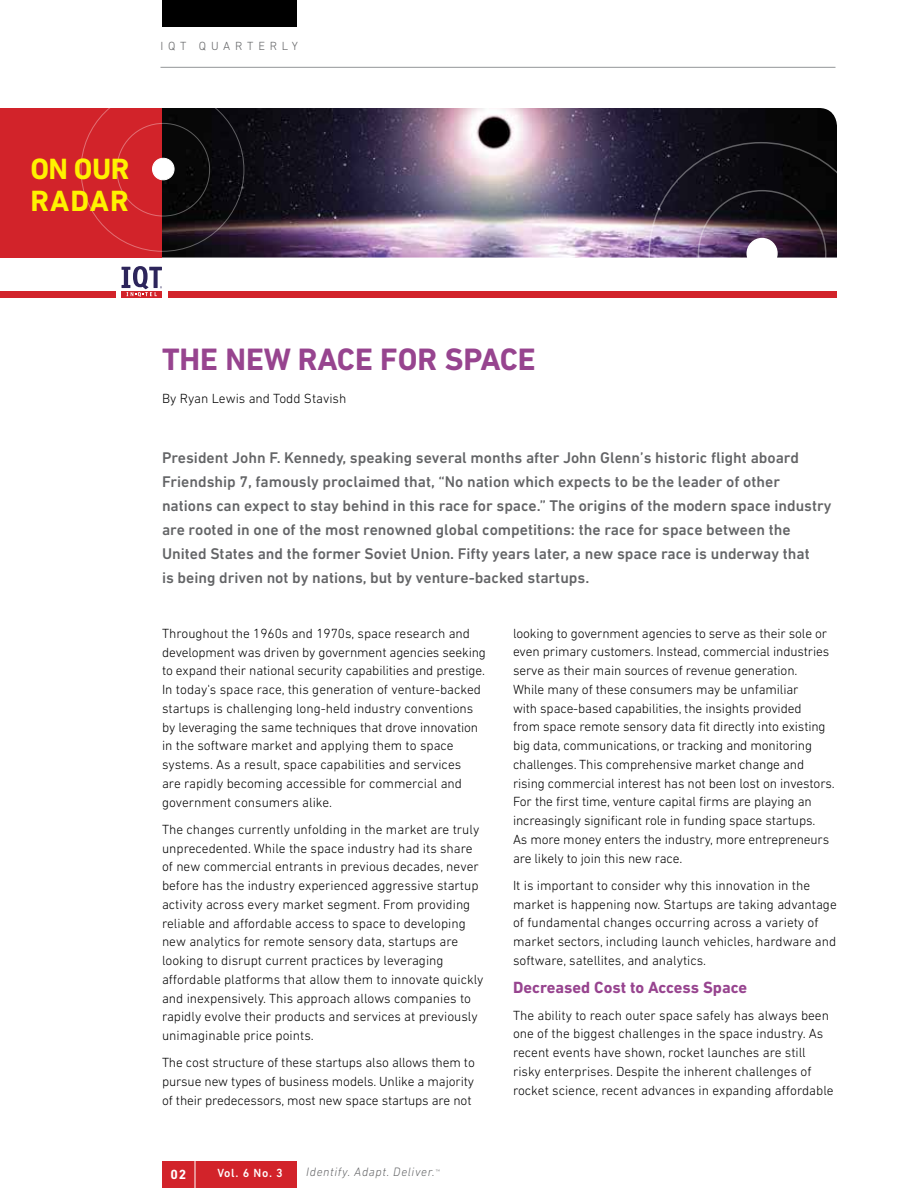
<style>
.page{position:relative;width:918px;height:1188px;background:#fff}
.page>*{position:absolute;margin:0;border:0;box-sizing:border-box;transform-origin:0 0}
.t1{font:700 31.5px "DIN Next LT Pro";color:#97448f}
.t2{font:700 29.85px/32px "DIN Next LT Pro";letter-spacing:.015em;color:#fff200}
.t3{font:700 16.5px "DIN Next LT Pro";color:#97448f}
.t4{font:500 15.75px/24px "DIN Next LT Pro";color:#636466}
.t5{font:300 13.5px/18.8px "DIN Next LT Pro";color:#000}
.t6{font:700 13.5px "DIN Next LT Pro";color:#fff}
.t7{font:italic 300 12.3px "DIN Next LT Pro";letter-spacing:.05em;color:#636466}
.t8{font:300 12px "DIN Next LT Pro";letter-spacing:.395em;color:#636466}
.t9{font:500 12px "DIN Next LT Pro";color:#fff}
.t10{font:italic 300 5.25px "DIN Next LT Pro";color:#636466}
</style>
<div class="page">
<div style="left:162px;top:1161px;width:135px;height:27px;background:#d2232a"></div>
<svg style="left:195px;top:1161px;width:1px;height:27px"></svg>
<hr style="left:160px;top:67px;width:676px;height:1px;background:#939598">
<div style="left:162px;top:0;width:135px;height:27px;background:#000"></div>
<img style="left:162px;top:108px;width:675px;height:150px">
<div style="left:747px;top:239px;width:30px;height:29px;background:#fff;border-radius:50%"></div>
<div style="left:747px;top:238px;width:31px;height:31px;border:2px solid #fff;border-radius:50%"></div>
<div style="left:0;top:108px;width:162px;height:150px;background:#d2232a"></div>
<div style="left:153px;top:158px;width:21px;height:22px;background:#fff;border-radius:50%"></div>
<div style="left:152px;top:158px;width:22px;height:22px;border:1px solid #fff;border-radius:50%"></div>
<div style="left:121px;top:291px;width:41px;height:7px;background:#d2232a"></div>
<svg style="left:122px;top:266px;width:40px;height:31px"></svg>
<div style="left:0;top:291px;width:115px;height:7px;background:#d2232a"></div>
<div style="left:169px;top:291px;width:668px;height:7px;background:#d2232a"></div>
<p class="t8" style="left:160px;top:39px;width:139px">IQT QUARTERLY</p>
<h2 class="t2" style="left:30px;top:153px;width:100px">ON OUR<br>RADAR</h2>
<h1 class="t1" style="left:162px;top:341px;width:375px">THE NEW RACE FOR SPACE</h1>
<p class="t5" style="left:162px;top:389px;width:186px">By Ryan Lewis and Todd Stavish</p>
<p class="t4" style="left:162px;top:446px;width:671px">President John F. Kennedy, speaking several months after John Glenn’s historic flight aboard Friendship 7, famously proclaimed that, “No nation which expects to be the leader of other nations can expect to stay behind in this race for space.” The origins of the modern space industry are rooted in one of the most renowned global competitions: the race for space between the United States and the former Soviet Union. Fifty years later, a new space race is underway that<br>is being driven not by nations, but by venture-backed startups.</p>
<p class="t5" style="left:162px;top:624px;width:325px">Throughout the 1960s and 1970s, space research and development was driven by government agencies seeking to expand their national security capabilities and prestige.<br>In today's space race, this generation of venture-backed startups is challenging long-held industry conventions by leveraging the same techniques that drove innovation in the software market and applying them to space systems. As a result, space capabilities and services<br>are rapidly becoming accessible for commercial and government consumers alike.</p>
<p class="t5" style="left:162px;top:820px;width:323px">The changes currently unfolding in the market are truly unprecedented. While the space industry had its share of new commercial entrants in previous decades, never before has the industry experienced aggressive startup activity across every market segment. From providing reliable and affordable access to space to developing new analytics for remote sensory data, startups are looking to disrupt current practices by leveraging affordable platforms that allow them to innovate quickly and inexpensively. This approach allows companies to rapidly evolve their products and services at previously unimaginable price points.</p>
<p class="t5" style="left:162px;top:1053px;width:314px;text-align:justify">The cost structure of these startups also allows them to pursue new types of business models. Unlike a majority of their predecessors, most new space startups are not</p>
<p class="t6" style="left:171px;top:1166px;width:17px">02</p>
<p class="t9" style="left:218px;top:1166px;width:67px">Vol. 6 No. 3</p>
<p class="t7" style="left:306px;top:1165px;width:130px">Identify. Adapt. Deliver.</p>
<p class="t10" style="left:435px;top:1168px;width:6px">™</p>
<p class="t5" style="left:513px;top:624px;width:323px">looking to government agencies to serve as their sole or even primary customers. Instead, commercial industries serve as their main sources of revenue generation.<br>While many of these consumers may be unfamiliar<br>with space-based capabilities, the insights provided<br>from space remote sensory data fit directly into existing big data, communications, or tracking and monitoring challenges. This comprehensive market change and rising commercial interest has not been lost on investors.<br>For the first time, venture capital firms are playing an increasingly significant role in funding space startups.<br>As more money enters the industry, more entrepreneurs are likely to join this new race.</p>
<p class="t5" style="left:513px;top:876px;width:325px">It is important to consider why this innovation in the market is happening now. Startups are taking advantage of fundamental changes occurring across a variety of market sectors, including launch vehicles, hardware and software, satellites, and analytics.</p>
<p class="t3" style="left:513px;top:977px;width:236px">Decreased Cost to Access Space</p>
<p class="t5" style="left:513px;top:1006px;width:322px">The ability to reach outer space safely has always been one of the biggest challenges in the space industry. As recent events have shown, rocket launches are still risky enterprises. Despite the inherent challenges of rocket science, recent advances in expanding affordable</p>
</div>
